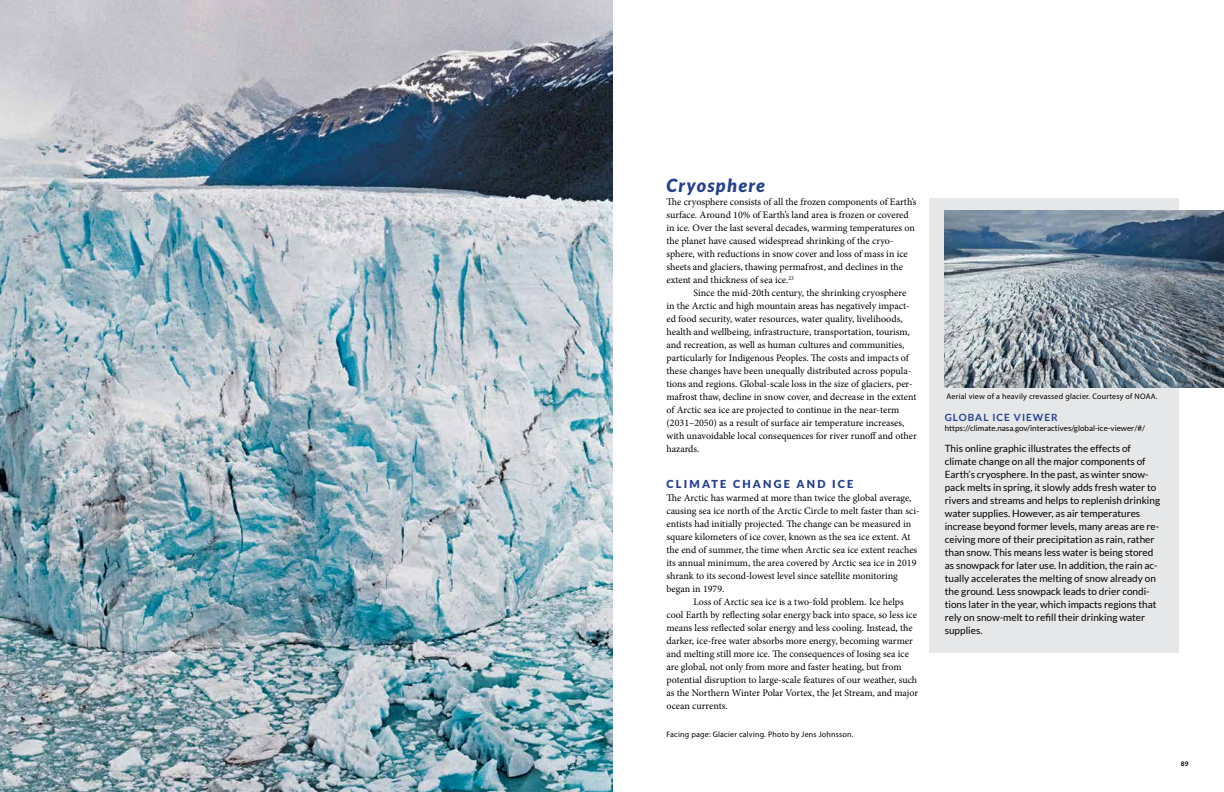
<style>
.page{position:relative;width:1224px;height:792px;background:#fff}
.page>*{position:absolute;margin:0;border:0;box-sizing:border-box;transform-origin:0 0}
.t1{font:italic 900 18px "Lato";letter-spacing:.075em;color:#25408f}
.t2{font:900 11px "Lato";letter-spacing:.2em;color:#25408f}
.t3{font:10px/13px "Minion Pro";color:#000}
.t4{font:10px/13px "Lato";color:#000}
.t5{font:700 10px "Lato";letter-spacing:.1em;color:#25408f}
.t6{font:8px "Myriad Pro";letter-spacing:.025em;color:#000}
.t7{font:8px "Lato";color:#000}
.t8{font:600 7px "Myriad Pro";color:#000}
</style>
<div class="page">
<img style="left:0;top:0;width:613px;height:792px">
<div style="left:929px;top:199px;width:250px;height:454px;background:#e6e7e8"></div>
<img style="left:945px;top:211px;width:279px;height:177px">
<h1 class="t1" style="left:666px;top:175px;width:100px">Cryosphere</h1>
<p class="t3" style="left:666px;top:196px;width:252px">The cryosphere consists of all the frozen components of Earth’s surface. Around 10% of Earth’s land area is frozen or covered in ice. Over the last several decades, warming temperatures on the planet have caused widespread shrinking of the cryo&shy;sphere, with reductions in snow cover and loss of mass in ice sheets and glaciers, thawing permafrost, and declines in the extent and thickness of sea ice.<sup>23</sup></p>
<p class="t3" style="left:666px;top:287px;width:252px;text-indent:27px">Since the mid-20th century, the shrinking cryosphere in the Arctic and high mountain areas has negatively impact&shy;ed food security, water resources, water quality, livelihoods, health and wellbeing, infrastructure, transportation, tourism, and recreation, as well as human cultures and communities, particularly for Indigenous Peoples. The costs and impacts of these changes have been unequally distributed across popula&shy;tions and regions. Global-scale loss in the size of glaciers, per&shy;mafrost thaw, decline in snow cover, and decrease in the extent of Arctic sea ice are projected to continue in the near-term (2031–2050) as a result of surface air temperature increases, with unavoidable local consequences for river runoff and other hazards.</p>
<p class="t2" style="left:666px;top:477px;width:188px">CLIM ATE CHANGE AND ICE</p>
<p class="t3" style="left:666px;top:491px;width:247px">The Arctic has warmed at more than twice the global average,</p>
<p class="t3" style="left:666px;top:504px;width:255px">causing sea ice north of the Arctic Circle to melt faster than sci-</p>
<p class="t3" style="left:666px;top:517px;width:246px">entists had initially projected. The change can be measured in</p>
<p class="t3" style="left:666px;top:530px;width:246px">square kilometers of ice cover, known as the sea ice extent. At</p>
<p class="t3" style="left:666px;top:543px;width:252px">the end of summer, the time when Arctic sea ice extent reaches</p>
<p class="t3" style="left:666px;top:556px;width:252px">its annual minimum, the area covered by Arctic sea ice in 2019</p>
<p class="t3" style="left:666px;top:569px;width:233px">shrank to its second-lowest level since satellite monitoring</p>
<p class="t3" style="left:666px;top:582px;width:60px">began in 1979.</p>
<p class="t3" style="left:693px;top:595px;width:212px">Loss of Arctic sea ice is a two-fold problem. Ice helps</p>
<p class="t3" style="left:666px;top:608px;width:252px">cool Earth by reflecting solar energy back into space, so less ice</p>
<p class="t3" style="left:666px;top:621px;width:248px">means less reflected solar energy and less cooling. Instead, the</p>
<p class="t3" style="left:666px;top:634px;width:248px">darker, ice-free water absorbs more energy, becoming warmer</p>
<p class="t3" style="left:666px;top:647px;width:244px">and melting still more ice. The consequences of losing sea ice</p>
<p class="t3" style="left:666px;top:660px;width:237px">are global, not only from more and faster heating, but from</p>
<p class="t3" style="left:666px;top:673px;width:252px">potential disruption to large-scale features of our weather, such</p>
<p class="t3" style="left:666px;top:686px;width:253px">as the Northern Winter Polar Vortex, the Jet Stream, and major</p>
<p class="t3" style="left:666px;top:699px;width:63px">ocean currents.</p>
<p class="t6" style="left:666px;top:730px;width:188px">Facing page: Glacier calving. Photo by Jens Johnsson.</p>
<p class="t6" style="left:947px;top:392px;width:212px">Aerial view of a heavily crevassed glacier. Courtesy of NOAA.</p>
<p class="t5" style="left:945px;top:412px;width:85px">GLOBAL ICE VIEWE</p>
<p class="t5" style="left:1051px;top:412px;width:8px">R</p>
<p class="t7" style="left:945px;top:424px;width:202px">https://climate.nasa.gov/interactives/global-ice-viewer/#/</p>
<p class="t4" style="left:945px;top:442px;width:217px">This online graphic illustrates the effects of climate change on all the major components of Earth’s cryosphere. In the past, as winter snow&shy;pack melts in spring, it slowly adds fresh water to rivers and streams and helps to replenish drinking water supplies. However, as air temperatures increase beyond former levels, many areas are re&shy;ceiving more of their precipitation as rain, rather than snow. This means less water is being stored as snowpack for later use. In addition, the rain ac&shy;tually accelerates the melting of snow already on the ground. Less snowpack leads to drier condi&shy;tions later in the year, which impacts regions that rely on snow-melt to refill their drinking water supplies.</p>
<p class="t8" style="left:1181px;top:759px;width:9px">89</p>
</div>
